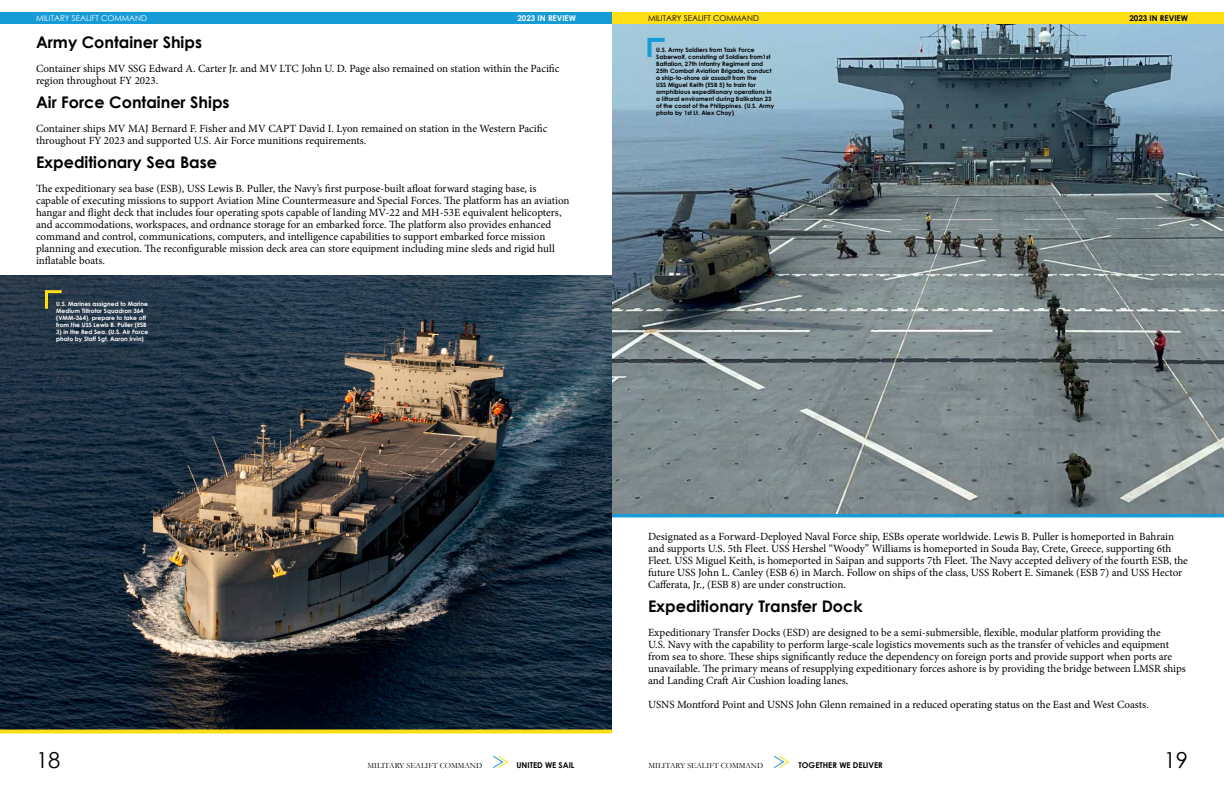
<style>
.page{position:relative;width:1224px;height:792px;background:#fff}
.page>*{position:absolute;margin:0;border:0;box-sizing:border-box;transform-origin:0 0}
.t1{font:22px "Century Gothic";color:#000}
.t2{font:700 16px "Century Gothic";color:#000}
.t3{font:11px/12px "Minion Pro";color:#000}
.t4{font:8px "Garamond";color:#000}
.t5{font:700 8px "Century Gothic";color:#000}
.t6{font:8px "Century Gothic";color:#fff}
.t7{font:8px "Century Gothic";color:#000}
.t8{font:700 8px "Century Gothic";color:#fff}
.t9{font:700 6px/7px "Century Gothic";color:#000}
.t10{font:700 6px/7px "Century Gothic";color:#fff}
</style>
<div class="page">
<div style="left:0;top:12px;width:612px;height:12px;background:#179bd7"></div>
<div style="left:612px;top:12px;width:612px;height:12px;background:#fedf15"></div>
<svg style="left:493px;top:756px;width:15px;height:12px"></svg>
<svg style="left:774px;top:756px;width:15px;height:12px"></svg>
<img style="left:0;top:276px;width:612px;height:454px">
<svg style="left:44px;top:289px;width:21px;height:23px"></svg>
<svg style="left:0;top:730px;width:612px;height:4px;fill:#fedf15"></svg>
<svg style="left:612px;top:513px;width:612px;height:4px;fill:#179bd7"></svg>
<img style="left:612px;top:24px;width:612px;height:489px">
<svg style="left:646px;top:36px;width:23px;height:25px"></svg>
<p class="t6" style="left:36px;top:13px;width:112px">MILITARY SEALIFT COMMAND</p>
<p class="t8" style="left:517px;top:12px;width:60px">2023 IN REVIEW</p>
<p class="t7" style="left:648px;top:13px;width:112px">MILITARY SEALIFT COMMAND</p>
<p class="t5" style="left:1129px;top:12px;width:60px">2023 IN REVIEW</p>
<h2 class="t2" style="left:36px;top:30px;width:168px">Army Container Ships</h2>
<p class="t3" style="left:36px;top:63px;width:525px">Container ships MV SSG Edward A. Carter Jr. and MV LTC John U. D. Page also remained on station within the Pacific region throughout FY 2023.</p>
<h2 class="t2" style="left:36px;top:90px;width:195px">Air Force Container Ships</h2>
<p class="t3" style="left:36px;top:123px;width:513px">Container ships MV MAJ Bernard F. Fisher and MV CAPT David I. Lyon remained on station in the Western Pacific throughout FY 2023 and supported U.S. Air Force munitions requirements.</p>
<h2 class="t2" style="left:36px;top:150px;width:183px">Expeditionary Sea Base</h2>
<p class="t3" style="left:36px;top:183px;width:535px">The expeditionary sea base (ESB), USS Lewis B. Puller, the Navy’s first purpose-built afloat forward staging base, is capable of executing missions to support Aviation Mine Countermeasure and Special Forces. The platform has an aviation hangar and flight deck that includes four operating spots capable of landing MV-22 and MH-53E equivalent helicopters, and accommodations, workspaces, and ordnance storage for an embarked force. The platform also provides enhanced command and control, communications, computers, and intelligence capabilities to support embarked force mission planning and execution. The reconfigurable mission deck area can store equipment including mine sleds and rigid hull inflatable boats.</p>
<p class="t10" style="left:56px;top:300px;width:93px">U.S. Marines assigned to Marine<br>Medium Tiltrotor Squadron 364 (VMM-364), prepare to take off from the USS Lewis B. Puller (ESB</p>
<p class="t10" style="left:56px;top:328px;width:94px">3) in the Red Sea. (U.S. Air Force photo by Staff Sgt. Aaron Irvin)</p>
<p class="t9" style="left:656px;top:46px;width:119px">U.S. Army Soldiers from Task Force Saberwolf, consisting of Soldiers from1st Battalion, 27th Infantry Regiment and 25th Combat Aviation Brigade, conduct a ship-to-shore air assault from the<br>USS Miguel Keith (ESB 5) to train for amphibious expeditionary operations in a littoral enviroment during Balikatan 23 of the coast of the Philippines. (U.S. Army photo by 1st Lt. Alex Choy)</p>
<p class="t3" style="left:648px;top:531px;width:541px">Designated as a Forward-Deployed Naval Force ship, ESBs operate worldwide. Lewis B. Puller is homeported in Bahrain and supports U.S. 5th Fleet. USS Hershel “Woody” Williams is homeported in Souda Bay, Crete, Greece, supporting 6th Fleet. USS Miguel Keith, is homeported in Saipan and supports 7th Fleet. The Navy accepted delivery of the fourth ESB, the future USS John L. Canley (ESB 6) in March. Follow on ships of the class, USS Robert E. Simanek (ESB 7) and USS Hector Cafferata, Jr., (ESB 8) are under construction.</p>
<h2 class="t2" style="left:648px;top:594px;width:216px">Expeditionary Transfer Dock</h2>
<p class="t3" style="left:648px;top:627px;width:539px">Expeditionary Transfer Docks (ESD) are designed to be a semi-submersible, flexible, modular platform providing the<br>U.S. Navy with the capability to perform large-scale logistics movements such as the transfer of vehicles and equipment from sea to shore. These ships significantly reduce the dependency on foreign ports and provide support when ports are unavailable. The primary means of resupplying expeditionary forces ashore is by providing the bridge between LMSR ships and Landing Craft Air Cushion loading lanes.</p>
<p class="t3" style="left:648px;top:699px;width:502px">USNS Montford Point and USNS John Glenn remained in a reduced operating status on the East and West Coasts.</p>
<h1 class="t1" style="left:36px;top:745px;width:26px">18</h1>
<p class="t4" style="left:368px;top:760px;width:116px">MILITARY SEALIFT COMMAND</p>
<p class="t5" style="left:516px;top:759px;width:60px">UNITED WE SAIL</p>
<p class="t4" style="left:649px;top:760px;width:116px">MILITARY SEALIFT COMMAND</p>
<p class="t5" style="left:799px;top:759px;width:86px">TOGETHER WE DELIVER</p>
<h1 class="t1" style="left:1164px;top:745px;width:26px">19</h1>
</div>
